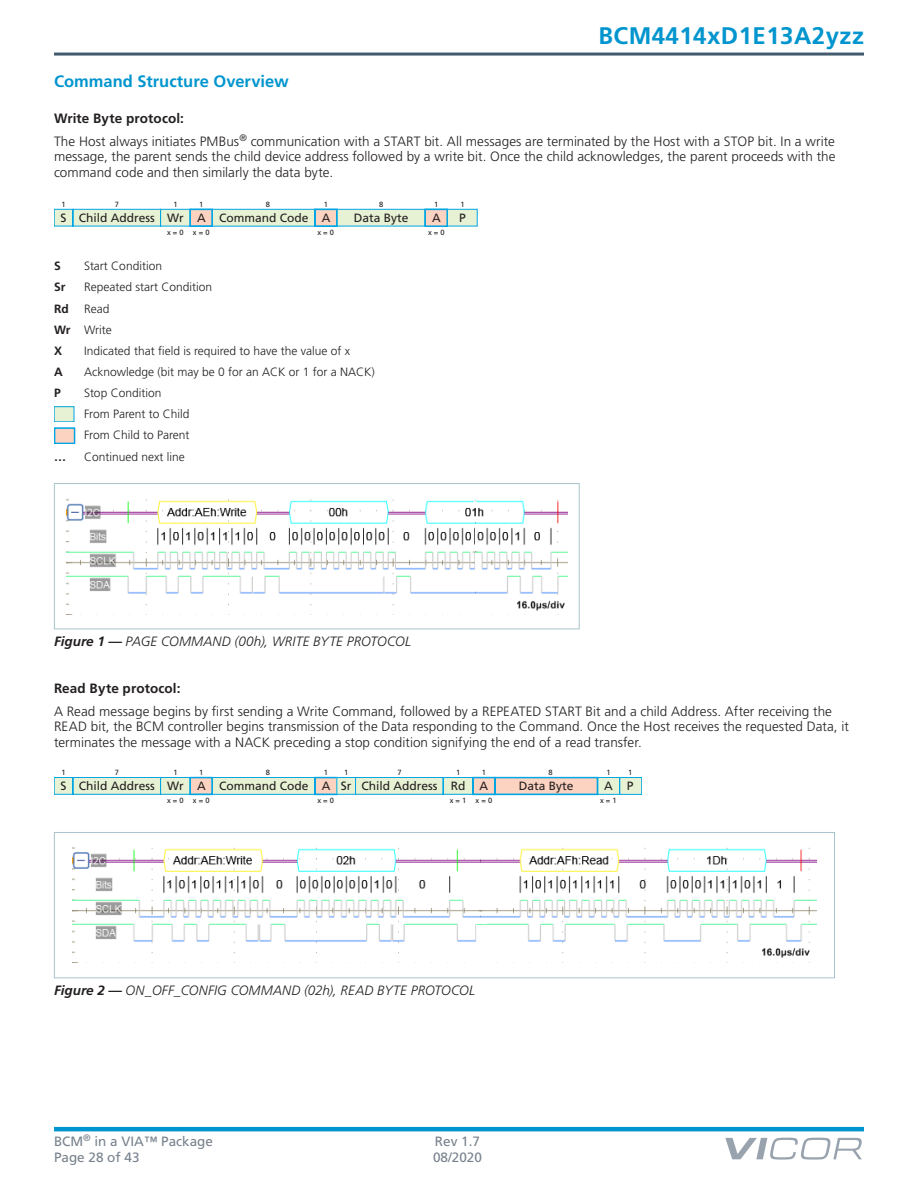
<style>
.page{position:relative;width:918px;height:1188px;background:#fff}
.page>*{position:absolute;margin:0;border:0;box-sizing:border-box;transform-origin:0 0}
.t1{font:700 24px "Frutiger";letter-spacing:.02em;color:#0095ce}
.Paragraph_Head___Par{font:700 16.5px "Frutiger";color:#0095ce}
.Paragraph{font:300 13.5px/15.8px "Frutiger";color:#231f20;text-align:justify}
.Figures{font:italic 300 13.5px "Frutiger";letter-spacing:.01em;color:#231f20}
.t2{font:13.5px "Frutiger";color:#78828d}
.Sub-Heading___Paragr{font:700 13.5px "Frutiger";letter-spacing:.01em;color:#231f20}
.t3{font:300 12px "Frutiger";color:#231f20}
.t4{font:12px "Frutiger";color:#231f20}
.t5{font:700 12px "Frutiger";color:#231f20}
.t6{font:7.5px "Frutiger";color:#231f20}
.s1{font-weight:700}
</style>
<div class="page">
<hr style="left:54px;top:1127px;width:810px;height:4px;background:#0095ce">
<svg style="left:725px;top:1138px;width:137px;height:22px"></svg>
<hr style="left:54px;top:53px;width:810px;height:3px;background:#435b6d">
<img style="left:66px;top:499px;width:501px;height:112px">
<div style="left:54px;top:483px;width:526px;height:146px;border:1px solid #a8c4cc"></div>
<svg style="left:54px;top:208px;width:424px;height:19px;background:#c8e2d6"></svg>
<div style="left:620px;top:778px;width:22px;height:16px;background:#e7f1d4"></div>
<svg style="left:54px;top:776px;width:565px;height:20px;background:#d1e3d6"></svg>
<div style="left:494px;top:777px;width:104px;height:18px;border:2px solid #00a6e4"></div>
<div style="left:619px;top:777px;width:23px;height:18px;border:1px solid #00a6e4"></div>
<img style="left:72px;top:848px;width:745px;height:115px">
<div style="left:54px;top:832px;width:781px;height:146px;border:1px solid #a8c4cc"></div>
<div style="left:54px;top:407px;width:20px;height:15px;background:#e7f1d4"></div>
<div style="left:55px;top:428px;width:20px;height:15px;background:#fcd2c0"></div>
<div style="left:54px;top:428px;width:21px;height:16px;border:1px solid #00a6e4"></div>
<h1 class="t1" style="left:598px;top:22px;width:267px">BCM4414xD1E13A2yzz</h1>
<p class="Paragraph_Head___Par" style="left:54px;top:72px;width:236px">Command Structure Overview</p>
<p class="Sub-Heading___Paragr" style="left:54px;top:110px;width:132px">Write Byte protocol:</p>
<p class="Paragraph" style="left:54px;top:133px;width:783px">The Host always initiates PMBus<sup>®</sup> communication with a START bit. All messages are terminated by the Host with a STOP bit. In a write message, the parent sends the child device address followed by a write bit. Once the child acknowledges, the parent proceeds with the command code and then similarly the data byte.</p>
<p class="t6" style="left:62px;top:200px;width:6px">1</p>
<p class="t6" style="left:115px;top:200px;width:6px">7</p>
<p class="t6" style="left:174px;top:200px;width:6px">1</p>
<p class="t6" style="left:199px;top:200px;width:6px">1</p>
<p class="t6" style="left:266px;top:200px;width:6px">8</p>
<p class="t6" style="left:324px;top:200px;width:6px">1</p>
<p class="t6" style="left:167px;top:228px;width:44px">x = 0 x = 0</p>
<p class="t6" style="left:317px;top:228px;width:18px">x = 0</p>
<p class="t4" style="left:61px;top:211px;width:7px">S</p>
<p class="t4" style="left:167px;top:211px;width:165px">Wr A Command Code A</p>
<p class="t4" style="left:79px;top:211px;width:78px">Child Address</p>
<p class="t6" style="left:379px;top:200px;width:6px">8</p>
<p class="t6" style="left:434px;top:200px;width:6px">1</p>
<p class="t6" style="left:460px;top:200px;width:6px">1</p>
<p class="t6" style="left:428px;top:228px;width:18px">x = 0</p>
<p class="t4" style="left:354px;top:211px;width:56px">Data Byte</p>
<p class="t4" style="left:432px;top:211px;width:10px">A</p>
<p class="t4" style="left:459px;top:211px;width:8px">P</p>
<p class="t5" style="left:54px;top:259px;width:8px">S</p>
<p class="t3" style="left:84px;top:259px;width:80px">Start Condition</p>
<p class="t5" style="left:54px;top:280px;width:13px">Sr</p>
<p class="t3" style="left:84px;top:280px;width:130px">Repeated start Condition</p>
<p class="t5" style="left:54px;top:301px;width:16px">Rd</p>
<p class="t3" style="left:84px;top:302px;width:27px">Read</p>
<p class="t3" style="left:54px;top:323px;width:59px"><span class="s1">Wr</span> Write</p>
<p class="t5" style="left:54px;top:344px;width:10px">X</p>
<p class="t3" style="left:84px;top:344px;width:268px">Indicated that field is required to have the value of x</p>
<p class="t5" style="left:54px;top:365px;width:10px">A</p>
<p class="t3" style="left:84px;top:365px;width:292px">Acknowledge (bit may be 0 for an ACK or 1 for a NACK)</p>
<p class="t5" style="left:54px;top:386px;width:8px">P</p>
<p class="t3" style="left:84px;top:386px;width:79px">Stop Condition</p>
<p class="t3" style="left:84px;top:407px;width:107px">From Parent to Child</p>
<p class="t3" style="left:84px;top:429px;width:107px">From Child to Parent</p>
<p class="t5" style="left:54px;top:449px;width:13px">…</p>
<p class="t3" style="left:84px;top:450px;width:102px">Continued next line</p>
<p class="Figures" style="left:54px;top:634px;width:359px"><span class="s1">Figure 1 —</span> PAGE COMMAND (00h), WRITE BYTE PROTOCOL</p>
<p class="Sub-Heading___Paragr" style="left:54px;top:681px;width:128px">Read Byte protocol:</p>
<p class="Paragraph" style="left:54px;top:703px;width:796px;text-align:left">A Read message begins by first sending a Write Command, followed by a REPEATED START Bit and a child Address. After receiving the<br>READ bit, the BCM controller begins transmission of the Data responding to the Command. Once the Host receives the requested Data, it terminates the message with a NACK preceding a stop condition signifying the end of a read transfer.</p>
<p class="t6" style="left:62px;top:768px;width:6px">1</p>
<p class="t6" style="left:115px;top:768px;width:6px">7</p>
<p class="t6" style="left:174px;top:768px;width:6px">1</p>
<p class="t6" style="left:199px;top:768px;width:6px">1</p>
<p class="t6" style="left:266px;top:768px;width:6px">8</p>
<p class="t6" style="left:324px;top:768px;width:6px">1</p>
<p class="t6" style="left:167px;top:796px;width:44px">x = 0 x = 0</p>
<p class="t6" style="left:317px;top:796px;width:18px">x = 0</p>
<p class="t6" style="left:344px;top:768px;width:6px">1</p>
<p class="t6" style="left:397px;top:768px;width:6px">7</p>
<p class="t6" style="left:456px;top:768px;width:6px">1</p>
<p class="t6" style="left:482px;top:768px;width:6px">1</p>
<p class="t6" style="left:548px;top:768px;width:6px">8</p>
<p class="t6" style="left:607px;top:768px;width:6px">1</p>
<p class="t6" style="left:450px;top:796px;width:44px">x = 1 x = 0</p>
<p class="t6" style="left:600px;top:796px;width:18px">x = 1</p>
<p class="t4" style="left:61px;top:779px;width:7px">S</p>
<p class="t4" style="left:167px;top:779px;width:165px">Wr A Command Code A</p>
<p class="t4" style="left:79px;top:779px;width:78px">Child Address</p>
<p class="t4" style="left:341px;top:779px;width:149px">Sr Child Address Rd A</p>
<p class="t4" style="left:519px;top:779px;width:56px">Data Byte</p>
<p class="t4" style="left:604px;top:779px;width:10px">A</p>
<p class="t6" style="left:628px;top:768px;width:6px">1</p>
<p class="t4" style="left:627px;top:779px;width:8px">P</p>
<p class="Figures" style="left:54px;top:982px;width:423px"><span class="s1">Figure 2 —</span> ON_OFF_CONFIG COMMAND (02h), READ BYTE PROTOCOL</p>
<p class="t2" style="left:54px;top:1133px;width:160px">BCM<sup>®</sup> in a VIA™ Package</p>
<p class="t2" style="left:435px;top:1133px;width:47px">Rev 1.7</p>
<p class="t2" style="left:54px;top:1149px;width:87px">Page 28 of 43</p>
<p class="t2" style="left:433px;top:1149px;width:50px">08/2020</p>
</div>
